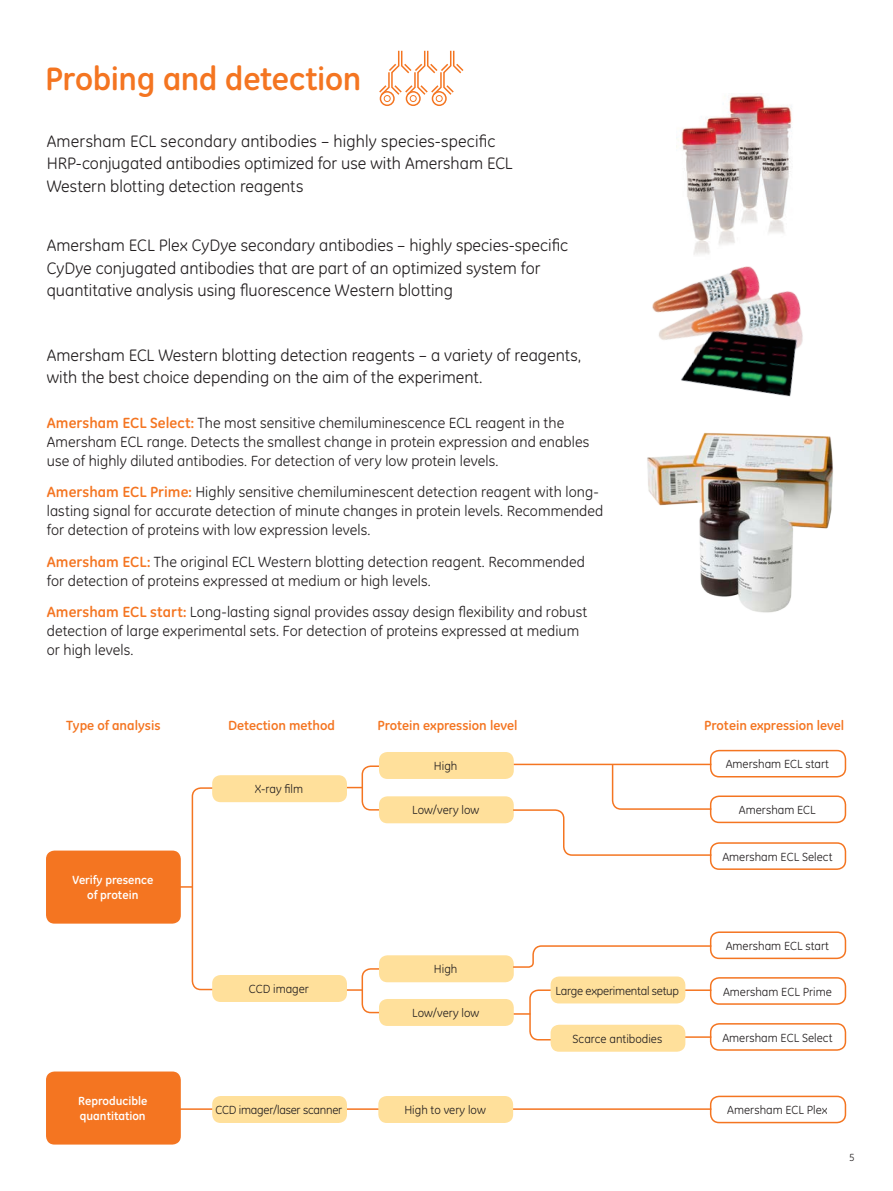
<style>
.page{position:relative;width:893px;height:1191px;background:#fff}
.page>*{position:absolute;margin:0;border:0;box-sizing:border-box;transform-origin:0 0}
.t1{font:700 33px "GE Inspira";letter-spacing:-.01em;color:#f47521}
.t2{font:16.8px/22.5px "GE Inspira";color:#231f20}
.t3{font:15px/18.9px "GE Inspira";letter-spacing:.005em;color:#231f20}
.t4{font:700 13.5px "GE Inspira";color:#f47521}
.t5{font:12px "GE Inspira";color:#231f20}
.t6{font:700 12px/15px "GE Inspira";color:#fff;text-align:center}
.t7{font:12px "GE Inspira";letter-spacing:-.02em;color:#231f20}
.t8{font:10.5px "GE Inspira";color:#231f20}
.s1{font-weight:700;color:#f47521}
</style>
<div class="page">
<svg style="left:379px;top:51px;width:84px;height:55px"></svg>
<hr style="left:681px;top:989px;width:30px;height:2px;background:#f47521">
<hr style="left:681px;top:1036px;width:30px;height:1px;background:#f47521">
<svg style="left:508px;top:988px;width:47px;height:53px"></svg>
<svg style="left:341px;top:968px;width:46px;height:46px"></svg>
<svg style="left:341px;top:765px;width:44px;height:46px"></svg>
<svg style="left:170px;top:787px;width:48px;height:204px"></svg>
<div style="left:212px;top:775px;width:135px;height:27px;background:#ffe09b;border-radius:9px"></div>
<div style="left:379px;top:752px;width:135px;height:27px;background:#ffe09b;border-radius:9px"></div>
<div style="left:710px;top:750px;width:136px;height:27px;border:2px solid #f47521;border-radius:9px"></div>
<div style="left:46px;top:850px;width:135px;height:73px;background:#f47521;border-radius:9px"></div>
<div style="left:379px;top:796px;width:135px;height:27px;background:#ffe09b;border-radius:9px"></div>
<div style="left:710px;top:795px;width:136px;height:28px;border:2px solid #f47521;border-radius:9px"></div>
<div style="left:212px;top:975px;width:135px;height:27px;background:#ffe09b;border-radius:9px"></div>
<div style="left:379px;top:955px;width:135px;height:27px;background:#ffe09b;border-radius:9px"></div>
<div style="left:710px;top:842px;width:136px;height:28px;border:2px solid #f47521;border-radius:9px"></div>
<div style="left:379px;top:999px;width:135px;height:27px;background:#ffe09b;border-radius:9px"></div>
<div style="left:710px;top:931px;width:136px;height:28px;border:2px solid #f47521;border-radius:9px"></div>
<div style="left:551px;top:976px;width:134px;height:27px;background:#ffe09b;border-radius:9px"></div>
<div style="left:710px;top:977px;width:136px;height:27px;border:2px solid #f47521;border-radius:9px"></div>
<div style="left:551px;top:1024px;width:134px;height:27px;background:#ffe09b;border-radius:9px"></div>
<div style="left:710px;top:1023px;width:136px;height:27px;border:2px solid #f47521;border-radius:9px"></div>
<div style="left:46px;top:1071px;width:135px;height:73px;background:#f47521;border-radius:9px"></div>
<div style="left:710px;top:1095px;width:136px;height:28px;border:2px solid #f47521;border-radius:9px"></div>
<svg style="left:512px;top:763px;width:201px;height:93px"></svg>
<svg style="left:512px;top:944px;width:201px;height:24px"></svg>
<hr style="left:170px;top:1108px;width:541px;height:1px;background:#f47521">
<div style="left:212px;top:1096px;width:135px;height:27px;background:#ffe09b;border-radius:9px"></div>
<div style="left:378px;top:1096px;width:135px;height:27px;background:#ffe09b;border-radius:9px"></div>
<img style="left:681px;top:93px;width:111px;height:141px">
<img style="left:652px;top:234px;width:151px;height:163px">
<img style="left:647px;top:432px;width:186px;height:181px">
<h1 class="t1" style="left:45px;top:57px;width:318px">Probing and detection</h1>
<p class="t2" style="left:47px;top:130px;width:467px">Amersham ECL secondary antibodies – highly species-specific<br>HRP-conjugated antibodies optimized for use with Amersham ECL<br>Western blotting detection reagents</p>
<p class="t2" style="left:47px;top:234px;width:523px">Amersham ECL Plex CyDye secondary antibodies – highly species-specific<br>CyDye conjugated antibodies that are part of an optimized system for quantitative analysis using fluorescence Western blotting</p>
<p class="t2" style="left:47px;top:344px;width:536px">Amersham ECL Western blotting detection reagents – a variety of reagents, with the best choice depending on the aim of the experiment.</p>
<p class="t3" style="left:47px;top:413px;width:544px"><span class="s1">Amersham ECL Select:</span> The most sensitive chemiluminescence ECL reagent in the<br>Amersham ECL range. Detects the smallest change in protein expression and enables use of highly diluted antibodies. For detection of very low protein levels.</p>
<p class="t3" style="left:47px;top:482px;width:558px"><span class="s1">Amersham ECL Prime:</span> Highly sensitive chemiluminescent detection reagent with long&shy;lasting signal for accurate detection of minute changes in protein levels. Recommended for detection of proteins with low expression levels.</p>
<p class="t3" style="left:47px;top:552px;width:540px"><span class="s1">Amersham ECL:</span> The original ECL Western blotting detection reagent. Recommended for detection of proteins expressed at medium or high levels.</p>
<p class="t3" style="left:47px;top:602px;width:542px"><span class="s1">Amersham ECL start:</span> Long-lasting signal provides assay design flexibility and robust detection of large experimental sets. For detection of proteins expressed at medium or high levels.</p>
<p class="t4" style="left:66px;top:717px;width:96px">Type of analysis</p>
<p class="t4" style="left:228px;top:717px;width:108px">Detection method</p>
<p class="t4" style="left:377px;top:717px;width:142px">Protein expression level</p>
<p class="t4" style="left:704px;top:717px;width:142px">Protein expression level</p>
<p class="t6" style="left:72px;top:872px;width:82px">Verify presence of protein</p>
<p class="t5" style="left:255px;top:782px;width:50px">X-ray film</p>
<p class="t5" style="left:249px;top:982px;width:62px">CCD imager</p>
<p class="t5" style="left:434px;top:759px;width:25px">High</p>
<p class="t5" style="left:726px;top:757px;width:105px">Amersham ECL start</p>
<p class="t5" style="left:412px;top:803px;width:69px">Low/very low</p>
<p class="t5" style="left:739px;top:803px;width:78px">Amersham ECL</p>
<p class="t5" style="left:722px;top:849px;width:112px">Amersham ECL Select</p>
<p class="t5" style="left:434px;top:962px;width:25px">High</p>
<p class="t5" style="left:412px;top:1006px;width:69px">Low/very low</p>
<p class="t5" style="left:726px;top:939px;width:105px">Amersham ECL start</p>
<p class="t7" style="left:556px;top:983px;width:125px">Large experimental setup</p>
<p class="t5" style="left:723px;top:984px;width:110px">Amersham ECL Prime</p>
<p class="t5" style="left:572px;top:1031px;width:91px">Scarce antibodies</p>
<p class="t5" style="left:722px;top:1030px;width:112px">Amersham ECL Select</p>
<p class="t6" style="left:78px;top:1093px;width:70px;text-align:left">Reproducible quantitation</p>
<p class="t5" style="left:727px;top:1103px;width:102px">Amersham ECL Plex</p>
<p class="t7" style="left:215px;top:1103px;width:128px">CCD imager/laser scanner</p>
<p class="t5" style="left:404px;top:1103px;width:83px">High to very low</p>
<p class="t8" style="left:849px;top:1151px;width:7px">5</p>
</div>
